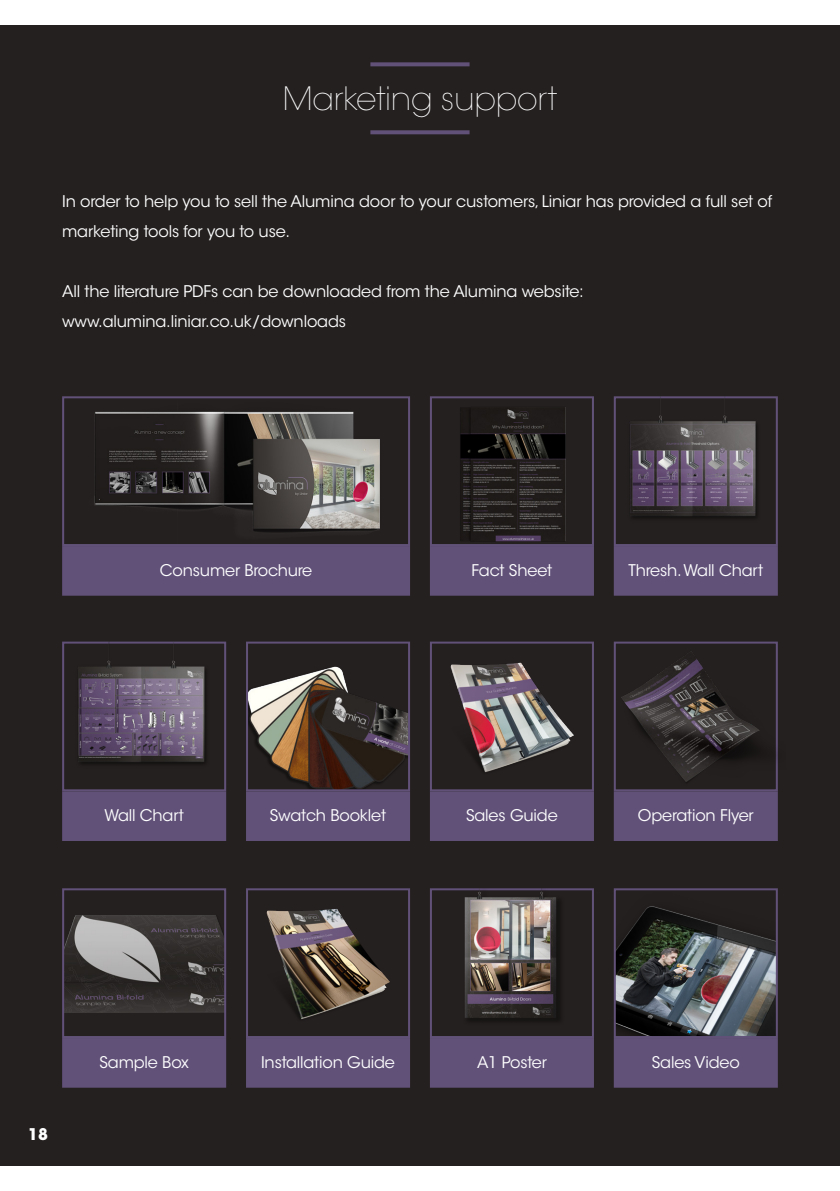
<style>
.page{position:relative;width:840px;height:1191px;background:#fff}
.page>*{position:absolute;margin:0;border:0;box-sizing:border-box;transform-origin:0 0}
.t1{font:200 32px "ITC Avant Garde Std";letter-spacing:-.01em;color:#fff}
.t2{font:16px/30px "ITC Avant Garde Std";letter-spacing:-.01em;color:#fff}
.Main_Text{font:700 16px "ITC Avant Garde Pro";color:#fff}
</style>
<div class="page">
<div style="left:0;top:25px;width:839px;height:1141px;background:#252020"></div>
<div style="left:613px;top:641px;width:164px;height:150px;border:2px solid #615179"></div>
<img style="left:370px;top:389px;width:274px;height:192px">
<svg style="left:370px;top:62px;width:99px;height:4px"></svg>
<svg style="left:370px;top:130px;width:99px;height:4px"></svg>
<img style="left:85px;top:399px;width:308px;height:144px">
<div style="left:62px;top:396px;width:348px;height:150px;border:2px solid #615179"></div>
<div style="left:429px;top:396px;width:164px;height:150px;border:2px solid #615179"></div>
<div style="left:62px;top:641px;width:164px;height:150px;border:2px solid #615179"></div>
<img style="left:249px;top:891px;width:40px;height:5px">
<div style="left:246px;top:888px;width:164px;height:150px;border:2px solid #615179"></div>
<img style="left:65px;top:904px;width:158px;height:131px">
<div style="left:62px;top:888px;width:164px;height:150px;border:2px solid #615179"></div>
<img style="left:616px;top:891px;width:158px;height:144px">
<div style="left:613px;top:888px;width:164px;height:150px;border:2px solid #615179"></div>
<img style="left:249px;top:644px;width:158px;height:144px">
<div style="left:246px;top:641px;width:164px;height:150px;border:2px solid #615179"></div>
<div style="left:429px;top:888px;width:164px;height:150px;border:2px solid #615179"></div>
<div style="left:429px;top:641px;width:164px;height:150px;border:2px solid #615179"></div>
<div style="left:62px;top:546px;width:348px;height:49px;background:#615179"></div>
<div style="left:429px;top:546px;width:164px;height:49px;background:#615179"></div>
<div style="left:613px;top:546px;width:164px;height:49px;background:#615179"></div>
<div style="left:62px;top:791px;width:164px;height:50px;background:#615179;border:2px solid #615179"></div>
<div style="left:62px;top:1038px;width:164px;height:49px;background:#615179"></div>
<div style="left:246px;top:791px;width:164px;height:50px;background:#615179;border:2px solid #615179"></div>
<div style="left:429px;top:791px;width:164px;height:50px;background:#615179;border:2px solid #615179"></div>
<div style="left:613px;top:791px;width:164px;height:50px;background:#615179;border:2px solid #615179"></div>
<div style="left:246px;top:1038px;width:164px;height:49px;background:#615179"></div>
<div style="left:429px;top:1038px;width:164px;height:49px;background:#615179"></div>
<div style="left:613px;top:1038px;width:164px;height:49px;background:#615179"></div>
<div style="left:613px;top:396px;width:164px;height:150px;border:2px solid #615179"></div>
<img style="left:457px;top:888px;width:108px;height:139px">
<img style="left:599px;top:647px;width:186px;height:139px">
<img style="left:604px;top:396px;width:176px;height:139px">
<img style="left:446px;top:655px;width:131px;height:122px">
<img style="left:262px;top:902px;width:131px;height:122px">
<img style="left:53px;top:641px;width:176px;height:140px">
<p class="t1" style="left:283px;top:80px;width:276px">Marketing support</p>
<p class="t2" style="left:62px;top:186px;width:711px">In order to help you to sell the Alumina door to your customers, Liniar has provided a full set of marketing tools for you to use.</p>
<p class="t2" style="left:62px;top:276px;width:523px">All the literature PDFs can be downloaded from the Alumina website: www.alumina.liniar.co.uk/downloads</p>
<p class="t2" style="left:160px;top:555px;width:154px">Consumer Brochure</p>
<p class="t2" style="left:471px;top:555px;width:82px">Fact Sheet</p>
<p class="t2" style="left:628px;top:555px;width:136px">Thresh. Wall Chart</p>
<p class="t2" style="left:104px;top:801px;width:81px">Wall Chart</p>
<p class="t2" style="left:270px;top:801px;width:118px">Swatch Booklet</p>
<p class="t2" style="left:466px;top:801px;width:93px">Sales Guide</p>
<p class="t2" style="left:637px;top:801px;width:117px">Operation Flyer</p>
<p class="Main_Text" style="left:28px;top:1123px;width:21px">18</p>
<p class="t2" style="left:99px;top:1047px;width:91px">Sample Box</p>
<p class="t2" style="left:261px;top:1047px;width:135px">Installation Guide</p>
<p class="t2" style="left:476px;top:1047px;width:71px">A1 Poster</p>
<p class="t2" style="left:651px;top:1047px;width:89px">Sales Video</p>
</div>
